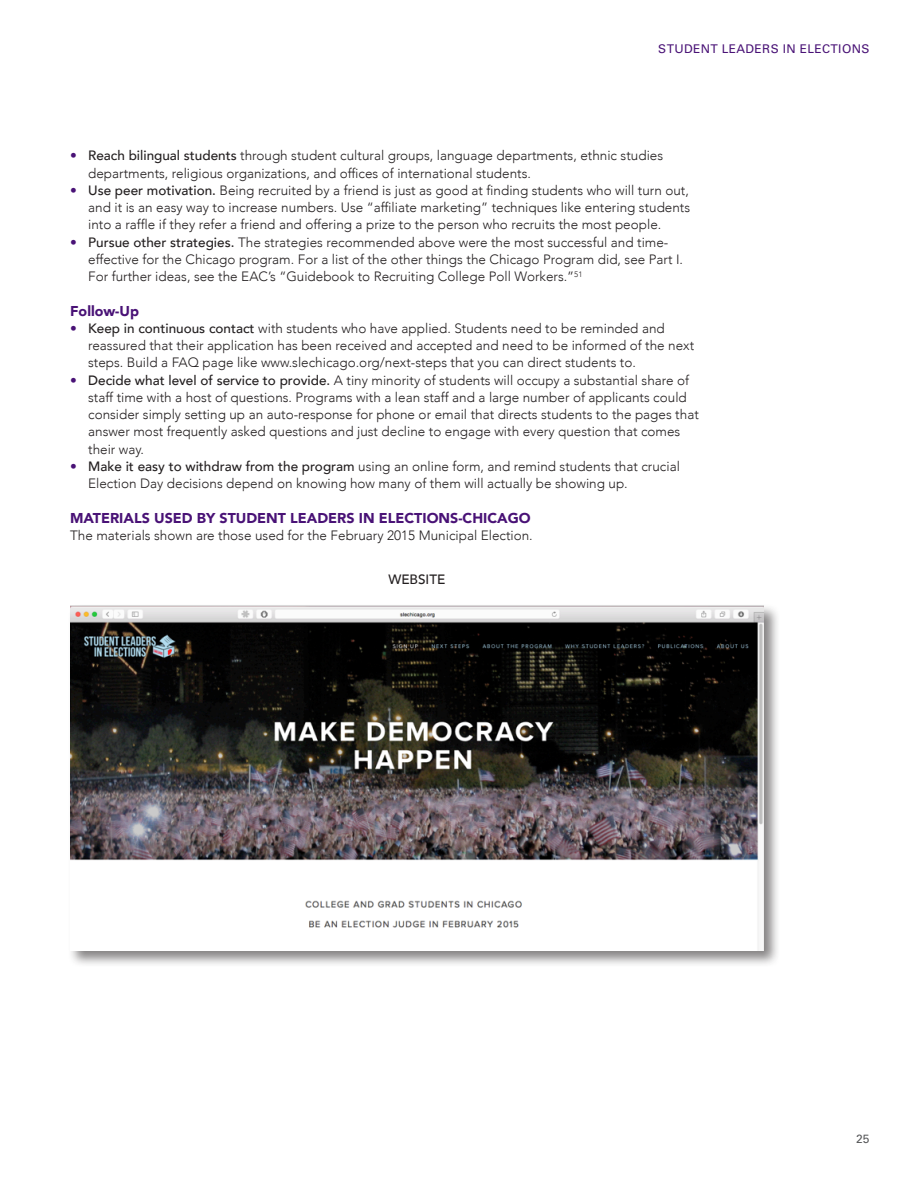
<style>
.page{position:relative;width:918px;height:1188px;background:#fff}
.page>*{position:absolute;margin:0;border:0;box-sizing:border-box;transform-origin:0 0}
.body-bullet{font:900 14.25px "Avenir";color:#491276}
.body-bullet-2{font:300 13.5px/17.2px "Avenir";color:#231f20}
.t1{font:500 13.5px "Avenir";color:#231f20}
.t2{font:12px "Univers";letter-spacing:.03em;color:#491276}
.t3{font:12px "Univers";color:#57585a}
.s1{color:#491276}
.s2{font-weight:500}
</style>
<div class="page">
<div style="left:68px;top:604px;width:712px;height:364px;background:#231f20;opacity:.55"></div>
<img style="left:70px;top:605px;width:694px;height:346px">
<p class="t2" style="left:658px;top:42px;width:213px">STUDENT LEADERS IN ELECTIONS</p>
<p class="body-bullet-2" style="left:88px;top:147px;width:576px;text-indent:-18px"><span class="s1">•</span> <span class="s2">Reach bilingual students</span> through student cultural groups, language departments, ethnic studies departments, religious organizations, and offices of international students.</p>
<p class="body-bullet-2" style="left:88px;top:182px;width:604px;text-align:justify;text-indent:-18px"><span class="s1">•</span> <span class="s2">Use peer motivation.</span> Being recruited by a friend is just as good at finding students who will turn out, and it is an easy way to increase numbers. Use “affiliate marketing” techniques like entering students into a raffle if they refer a friend and offering a prize to the person who recruits the most people.</p>
<p class="body-bullet-2" style="left:88px;top:233px;width:596px;text-indent:-18px"><span class="s1">•</span> <span class="s2">Pursue other strategies.</span> The strategies recommended above were the most successful and time&shy;effective for the Chicago program. For a list of the other things the Chicago Program did, see Part I.<br>For further ideas, see the EAC’s “Guidebook to Recruiting College Poll Workers.”<sup>51</sup></p>
<p class="body-bullet" style="left:70px;top:299px;width:70px">Follow-Up</p>
<p class="body-bullet-2" style="left:88px;top:320px;width:608px;text-indent:-18px"><span class="s1">•</span> <span class="s2">Keep in continuous contact</span> with students who have applied. Students need to be reminded and reassured that their application has been received and accepted and need to be informed of the next steps. Build a FAQ page like www.slechicago.org/next-steps that you can direct students to.</p>
<p class="body-bullet-2" style="left:88px;top:371px;width:612px;text-indent:-18px"><span class="s1">•</span> <span class="s2">Decide what level of service to provide.</span> A tiny minority of students will occupy a substantial share of staff time with a host of questions. Programs with a lean staff and a large number of applicants could consider simply setting up an auto-response for phone or email that directs students to the pages that answer most frequently asked questions and just decline to engage with every question that comes their way.</p>
<p class="body-bullet-2" style="left:88px;top:458px;width:593px;text-indent:-18px"><span class="s1">•</span> <span class="s2">Make it easy to withdraw from the program</span> using an online form, and remind students that crucial<br>Election Day decisions depend on knowing how many of them will actually be showing up.</p>
<p class="body-bullet" style="left:70px;top:506px;width:462px">MATERIALS USED BY STUDENT LEADERS IN ELECTIONS-CHICAGO</p>
<p class="body-bullet-2" style="left:70px;top:527px;width:464px">The materials shown are those used for the February 2015 Municipal Election.</p>
<p class="t1" style="left:388px;top:567px;width:58px">WEBSITE</p>
<p class="t3" style="left:856px;top:1131px;width:15px">25</p>
</div>
